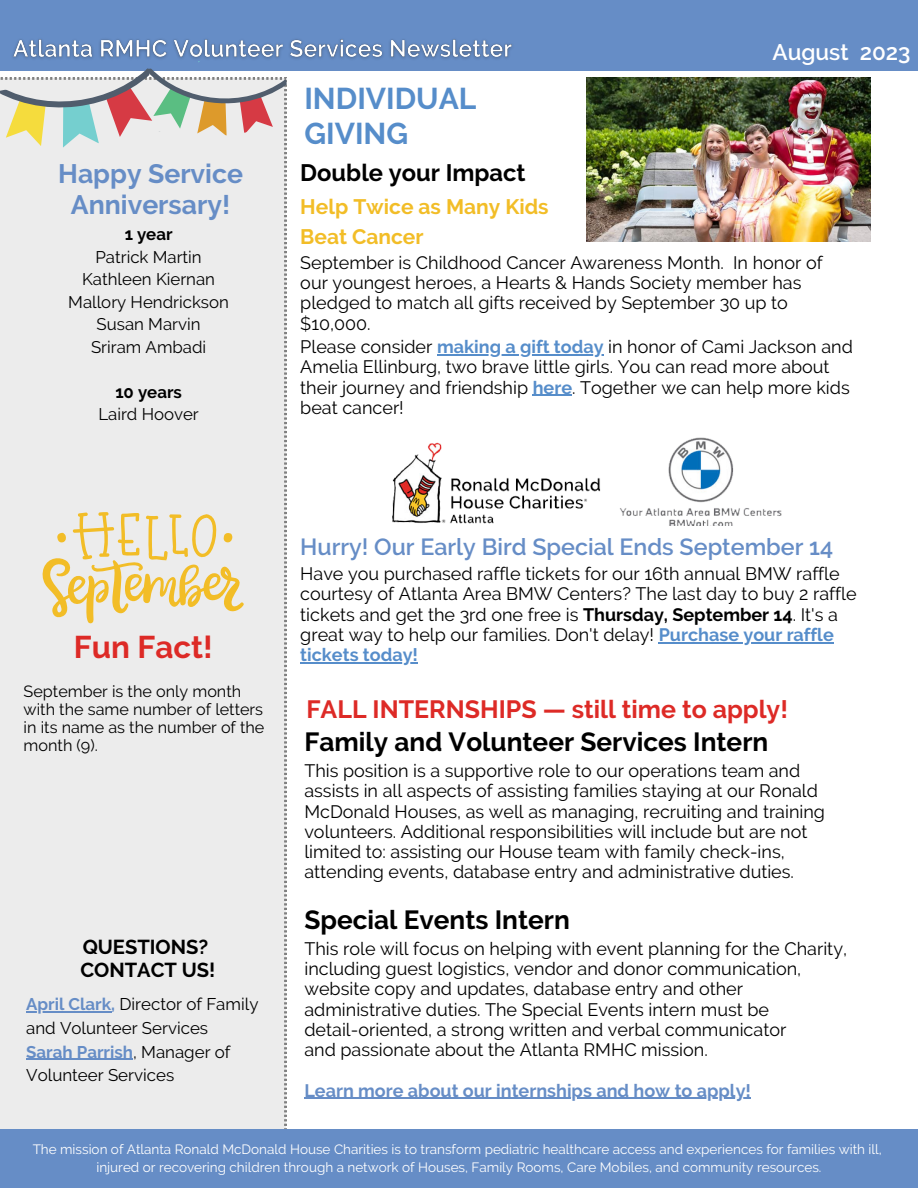
<style>
.page{position:relative;width:918px;height:1188px;background:#fff}
.page>*{position:absolute;margin:0;border:0;box-sizing:border-box;transform-origin:0 0}
.t1{font:700 31.35px "Raleway";color:#dd2a26}
.t2{font:700 30px "Raleway";color:#568dca}
.t3{font:700 26.55px "Raleway";color:#668dc6}
.t4{font:700 26.25px "Raleway";color:#000}
.t5{font:700 24.9px "Raleway";color:#dd2a26}
.t6{font:700 23.7px "Raleway";color:#000}
.t7{font:600 23.25px "Raleway";color:#668dc6}
.t8{font:600 22.5px "Raleway";color:#fff}
.t9{font:700 21px "Raleway";color:#f2bd27}
.t10{font:700 20.1px "Raleway";color:#000}
.t11{font:18px/20.2px "Raleway";color:#000}
.t12{font:700 18px "Raleway";color:#668dc6}
.t13{font:16.95px/23.7px "Raleway";color:#000}
.t14{font:16.8px "Raleway";color:#000}
.t15{font:700 16.8px "Raleway";color:#000}
.t16{font:16.2px/18px "Raleway";color:#000}
.t17{font:13.5px "Raleway";color:#fff}
.s1{font-weight:700;color:#568dca}
.s2{font-weight:700;color:#668dc6}
.s3{font-weight:700}
</style>
<div class="page">
<div style="left:0;top:163px;width:286px;height:967px;background:#ececec"></div>
<div style="left:0;top:1130px;width:918px;height:58px;background:#668dc6"></div>
<div style="left:0;top:0;width:918px;height:71px;background:#668dc6"></div>
<img style="left:15px;top:39px;width:497px;height:20px">
<svg style="left:0;top:49px;width:292px;height:114px"></svg>
<svg style="left:43px;top:512px;width:201px;height:111px;background:#ede0ba"></svg>
<img style="left:587px;top:77px;width:284px;height:164px">
<img style="left:392px;top:437px;width:390px;height:88px">
<hr style="left:437px;top:354px;width:167px;height:2px;background:#568dca">
<hr style="left:533px;top:395px;width:39px;height:1px;background:#568dca">
<hr style="left:304px;top:1098px;width:447px;height:1px;background:#668dc6">
<hr style="left:26px;top:1012px;width:85px;height:1px;background:#668dc6">
<hr style="left:26px;top:1059px;width:107px;height:1px;background:#668dc6">
<hr style="left:659px;top:642px;width:175px;height:1px;background:#568dca">
<hr style="left:300px;top:662px;width:118px;height:1px;background:#568dca">
<p class="t3" style="left:58px;top:158px;width:186px">Happy Service</p>
<p class="t3" style="left:71px;top:189px;width:161px">Anniversary!</p>
<p class="t15" style="left:125px;top:224px;width:49px">1 year</p>
<p class="t14" style="left:96px;top:247px;width:108px">Patrick Martin</p>
<p class="t14" style="left:82px;top:269px;width:134px">Kathleen Kiernan</p>
<p class="t14" style="left:68px;top:292px;width:162px">Mallory Hendrickson</p>
<p class="t14" style="left:97px;top:314px;width:105px">Susan Marvin</p>
<p class="t14" style="left:91px;top:337px;width:117px">Sriram Ambadi</p>
<p class="t15" style="left:115px;top:382px;width:68px">10 years</p>
<p class="t14" style="left:98px;top:404px;width:102px">Laird Hoover</p>
<p class="t8" style="left:773px;top:39px;width:140px">August 2023</p>
<p class="t2" style="left:304px;top:81px;width:173px">INDIVIDUAL</p>
<p class="t2" style="left:304px;top:116px;width:105px">GIVING</p>
<p class="t6" style="left:300px;top:159px;width:227px">Double your Impact</p>
<p class="t9" style="left:300px;top:194px;width:250px">Help Twice as Many Kids</p>
<p class="t9" style="left:300px;top:225px;width:125px">Beat Cancer</p>
<p class="t11" style="left:300px;top:252px;width:524px">September is Childhood Cancer Awareness Month. In honor of our youngest heroes, a Hearts &amp; Hands Society member has pledged to match all gifts received by September 30 up to $10,000.</p>
<p class="t11" style="left:300px;top:337px;width:554px">Please consider <span class="s1">making a gift today</span> in honor of Cami Jackson and Amelia Ellinburg, two brave little girls. You can read more about their journey and friendship <span class="s1">here</span>. Together we can help more kids beat cancer!</p>
<p class="t1" style="left:74px;top:629px;width:140px">Fun Fact!</p>
<p class="t16" style="left:24px;top:682px;width:242px">September is the only month with the same number of letters in its name as the number of the month (9).</p>
<p class="t10" style="left:83px;top:935px;width:127px">QUESTIONS?</p>
<p class="t10" style="left:80px;top:958px;width:137px">CONTACT US!</p>
<p class="t13" style="left:26px;top:993px;width:234px"><span class="s2">April Clark,</span> Director of Family and Volunteer Services</p>
<p class="t13" style="left:26px;top:1040px;width:206px"><span class="s2">Sarah Parrish</span>, Manager of<br>Volunteer Services</p>
<p class="t7" style="left:300px;top:534px;width:534px">Hurry! Our Early Bird Special Ends September 14</p>
<p class="t11" style="left:300px;top:564px;width:558px">Have you purchased raffle tickets for our 16th annual BMW raffle courtesy of Atlanta Area BMW Centers? The last day to buy 2 raffle tickets and get the 3rd one free is <span class="s3">Thursday, September 14</span>. It's a great way to help our families. Don't delay! <span class="s1">Purchase your raffle tickets today!</span></p>
<p class="t5" style="left:306px;top:694px;width:483px">FALL INTERNSHIPS — still time to apply!</p>
<p class="t4" style="left:304px;top:726px;width:465px">Family and Volunteer Services Intern</p>
<p class="t11" style="left:304px;top:761px;width:522px">This position is a supportive role to our operations team and assists in all aspects of assisting families staying at our Ronald McDonald Houses, as well as managing, recruiting and training volunteers. Additional responsibilities will include but are not limited to: assisting our House team with family check-ins, attending events, database entry and administrative duties.</p>
<p class="t4" style="left:304px;top:904px;width:267px">Special Events Intern</p>
<p class="t11" style="left:304px;top:938px;width:544px">This role will focus on helping with event planning for the Charity, including guest logistics, vendor and donor communication, website copy and updates, database entry and other administrative duties. The Special Events intern must be</p>
<p class="t11" style="left:304px;top:1019px;width:483px">detail-oriented, a strong written and verbal communicator</p>
<p class="t11" style="left:304px;top:1040px;width:405px">and passionate about the Atlanta RMHC mission.</p>
<p class="t12" style="left:304px;top:1080px;width:448px">Learn more about our internships and how to apply!</p>
<p class="t17" style="left:33px;top:1142px;width:851px">The mission of Atlanta Ronald McDonald House Charities is to transform pediatric healthcare access and experiences for families with ill,</p>
<p class="t17" style="left:96px;top:1160px;width:727px">injured or recovering children through a network of Houses, Family Rooms, Care Mobiles, and community resources.</p>
</div>
